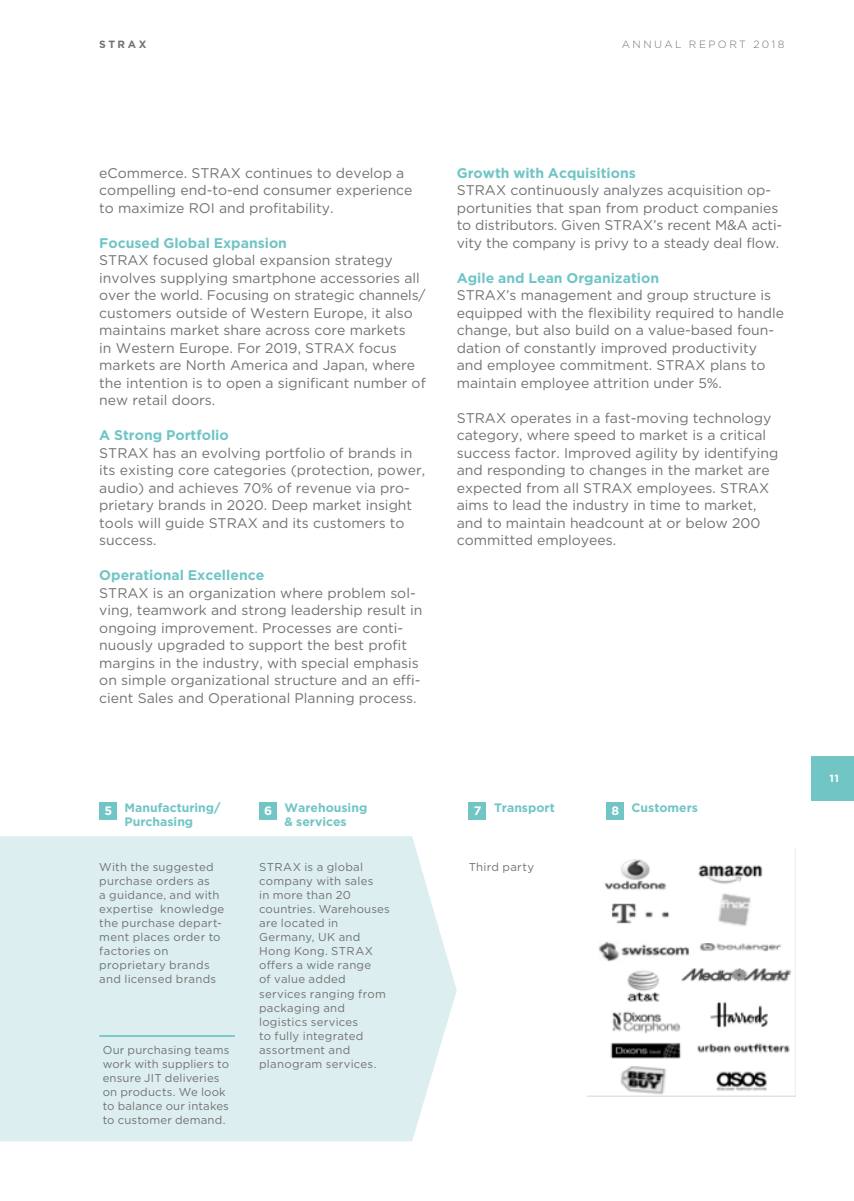
<style>
.page{position:relative;width:854px;height:1201px;background:#fff}
.page>*{position:absolute;margin:0;border:0;box-sizing:border-box;transform-origin:0 0}
.t1{font:14px/17.5px "Gotham";color:#727271}
.t2{font:700 14px "Gotham";color:#71c5c5}
.t3{font:700 12.25px/14px "Gotham";color:#71c5c5}
.t4{font:700 12.25px "Gotham";color:#fff}
.t5{font:11.38px/14px "Gotham";letter-spacing:.02em;color:#727271}
.t6{font:300 10.5px "Gotham";letter-spacing:.23em;color:#727271}
.t7{font:700 10.5px "Gotham";letter-spacing:.24em;color:#727271}
.t8{font:700 10.5px "Gotham";color:#fff}
.s1{color:#fff}
</style>
<div class="page">
<div style="left:811px;top:756px;width:42px;height:44px;background:#71c5c5"></div>
<div style="left:0;top:836px;width:456px;height:305px;background:#dceeef"></div>
<hr style="left:99px;top:1035px;width:136px;height:1px;background:#71c5c5">
<div style="left:99px;top:802px;width:18px;height:17px;background:#71c5c5"></div>
<div style="left:259px;top:802px;width:17px;height:17px;background:#71c5c5"></div>
<div style="left:468px;top:802px;width:18px;height:17px;background:#71c5c5"></div>
<div style="left:606px;top:802px;width:17px;height:17px;background:#71c5c5"></div>
<img style="left:587px;top:859px;width:208px;height:237px">
<p class="t7" style="left:99px;top:37px;width:49px">STRAX</p>
<p class="t6" style="left:621px;top:37px;width:164px">ANNUAL REPORT 2018</p>
<p class="t1" style="left:99px;top:164px;width:315px">eCommerce. STRAX continues to develop a compelling end-to-end consumer experience to maximize ROI and profitability.</p>
<p class="t2" style="left:99px;top:233px;width:189px">Focused Global Expansion</p>
<p class="t1" style="left:99px;top:251px;width:328px">STRAX focused global expansion strategy involves supplying smartphone accessories all over the world. Focusing on strategic channels/ customers outside of Western Europe, it also maintains market share across core markets<br>in Western Europe. For 2019, STRAX focus markets are North America and Japan, where the intention is to open a significant number of new retail doors.</p>
<p class="t2" style="left:99px;top:426px;width:131px">A Strong Portfolio</p>
<p class="t1" style="left:99px;top:444px;width:327px">STRAX has an evolving portfolio of brands in its existing core categories (protection, power, audio) and achieves 70% of revenue via pro&shy;prietary brands in 2020. Deep market insight tools will guide STRAX and its customers to success.</p>
<p class="t2" style="left:99px;top:566px;width:166px">Operational Excellence</p>
<p class="t1" style="left:99px;top:584px;width:324px">STRAX is an organization where problem sol&shy;ving, teamwork and strong leadership result in ongoing improvement. Processes are conti&shy;nuously upgraded to support the best profit margins in the industry, with special emphasis on simple organizational structure and an effi&shy;cient Sales and Operational Planning process.</p>
<p class="t2" style="left:456px;top:163px;width:180px">Growth with Acquisitions</p>
<p class="t1" style="left:456px;top:181px;width:327px">STRAX continuously analyzes acquisition op&shy;portunities that span from product companies to distributors. Given STRAX’s recent M&amp;A acti&shy;vity the company is privy to a steady deal flow.</p>
<p class="t2" style="left:456px;top:268px;width:204px">Agile and Lean Organization</p>
<p class="t1" style="left:456px;top:286px;width:329px">STRAX’s management and group structure is equipped with the flexibility required to handle change, but also build on a value-based foun&shy;dation of constantly improved productivity and employee commitment. STRAX plans to maintain employee attrition under 5%.</p>
<p class="t1" style="left:456px;top:409px;width:323px">STRAX operates in a fast-moving technology category, where speed to market is a critical success factor. Improved agility by identifying and responding to changes in the market are expected from all STRAX employees. STRAX aims to lead the industry in time to market, and to maintain headcount at or below 200 committed employees.</p>
<p class="t3" style="left:125px;top:800px;width:98px">Manufacturing/<br>Purchasing</p>
<p class="t4" style="left:104px;top:802px;width:9px">5</p>
<p class="t3" style="left:284px;top:800px;width:84px">Warehousing &amp; services</p>
<p class="t4" style="left:264px;top:802px;width:10px">6</p>
<p class="t5" style="left:99px;top:860px;width:126px">With the suggested purchase orders as<br>a guidance, and with expertise knowledge the purchase depart&shy;ment places order to factories on proprietary brands and licensed brands</p>
<p class="t5" style="left:103px;top:1042px;width:128px">Our purchasing teams work with suppliers to ensure JIT deliveries on products. We look to balance our intakes to customer demand.</p>
<p class="t5" style="left:259px;top:860px;width:132px">STRAX is a global company with sales<br>in more than 20 countries. Warehouses are located in<br>Germany, UK and<br>Hong Kong. STRAX offers a wide range<br>of value added services ranging from packaging and logistics services<br>to fully integrated assortment and planogram services.</p>
<p class="t3" style="left:473px;top:800px;width:82px"><span class="s1">7</span> Transport</p>
<p class="t3" style="left:611px;top:800px;width:88px"><span class="s1">8</span> Customers</p>
<p class="t5" style="left:468px;top:860px;width:67px">Third party</p>
<p class="t8" style="left:829px;top:771px;width:11px">11</p>
</div>
